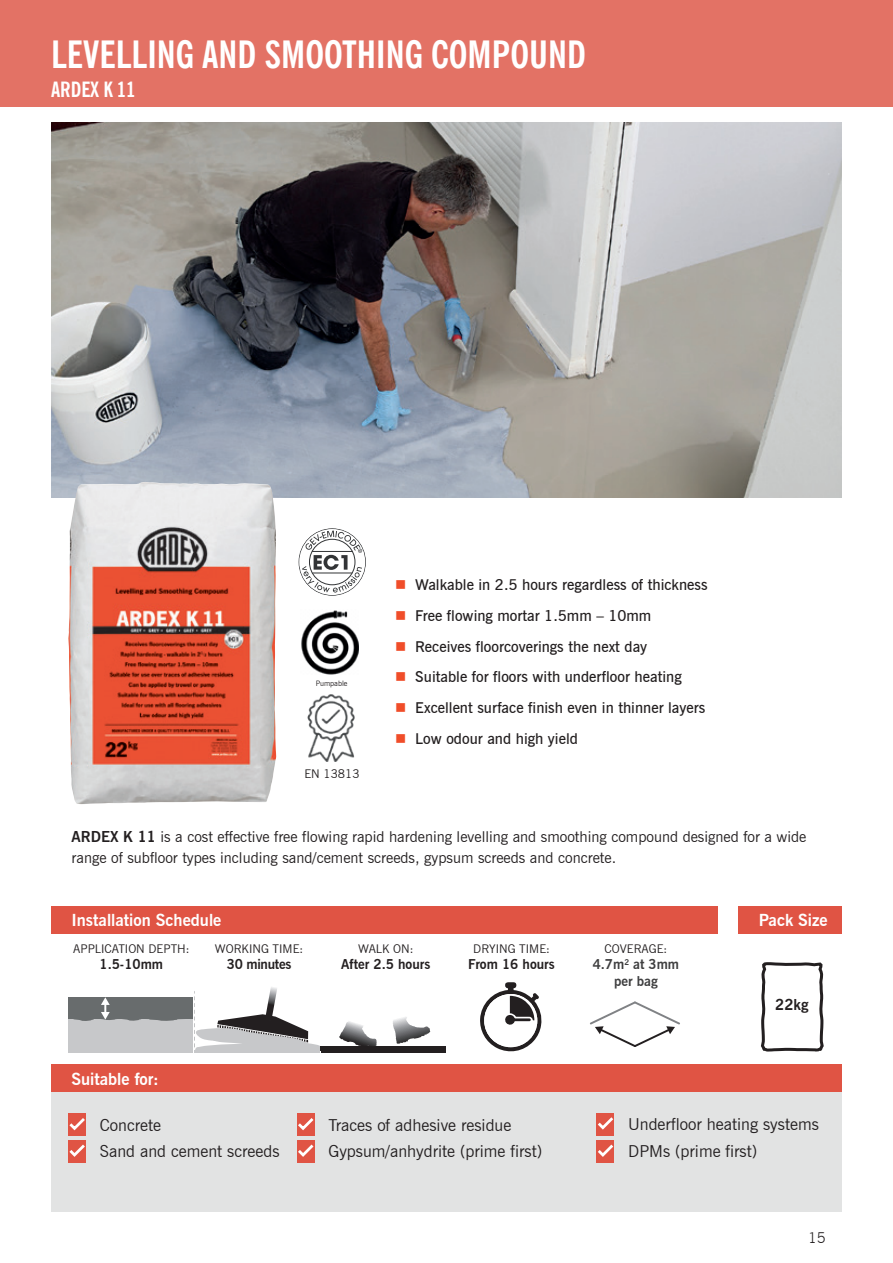
<style>
.page{position:relative;width:893px;height:1263px;background:#fff}
.page>*{position:absolute;margin:0;border:0;box-sizing:border-box;transform-origin:0 0}
.t1{font:700 condensed 37.5px "News Gothic BT";color:#fff}
.t2{font:700 condensed 21px "News Gothic BT";color:#fff}
.t3{font:16.5px/26.8px "News Gothic BT";color:#231f20}
.t4{font:700 16.5px "News Gothic BT";color:#fff}
.t5{font:600 15px "News Gothic BT";color:#231f20}
.t6{font:15px/21px "News Gothic BT";color:#231f20}
.t7{font:700 15px "News Gothic BT";color:#231f20}
.t8{font:300 15px "News Gothic BT";color:#231f20}
.t9{font:700 13.5px "News Gothic BT";color:#231f20}
.t10{font:700 13.5px/16.5px "News Gothic BT";color:#3e3e3f;text-align:center}
.t11{font:700 13.5px "News Gothic BT";letter-spacing:-.02em;color:#231f20}
.t12{font:12px "News Gothic BT";color:#231f20}
.t13{font:7.5px "News Gothic BT";color:#231f20}
.s1{color:#f04d29}
.s2{font-weight:700}
</style>
<div class="page">
<img style="left:51px;top:122px;width:791px;height:375px">
<div style="left:51px;top:1092px;width:791px;height:120px;background:#e2e3e3"></div>
<div style="left:68px;top:1113px;width:18px;height:23px;background:#e05444"></div>
<svg style="left:69px;top:1118px;width:16px;height:13px"></svg>
<div style="left:68px;top:1140px;width:18px;height:22px;background:#e05444"></div>
<svg style="left:69px;top:1144px;width:16px;height:13px"></svg>
<div style="left:297px;top:1113px;width:18px;height:23px;background:#e05444"></div>
<svg style="left:298px;top:1118px;width:16px;height:13px"></svg>
<div style="left:596px;top:1113px;width:18px;height:22px;background:#e05444"></div>
<svg style="left:598px;top:1117px;width:16px;height:13px"></svg>
<div style="left:297px;top:1140px;width:18px;height:22px;background:#e05444"></div>
<svg style="left:298px;top:1144px;width:16px;height:13px"></svg>
<div style="left:596px;top:1140px;width:18px;height:22px;background:#e05444"></div>
<svg style="left:598px;top:1144px;width:16px;height:13px"></svg>
<div style="left:51px;top:1064px;width:791px;height:28px;background:#e05444"></div>
<div style="left:51px;top:905px;width:667px;height:28px;background:#e05444"></div>
<div style="left:738px;top:905px;width:104px;height:28px;background:#e05444"></div>
<div style="left:0;top:0;width:893px;height:107px;background:#e37265"></div>
<svg style="left:480px;top:982px;width:62px;height:70px"></svg>
<svg style="left:590px;top:1001px;width:90px;height:46px"></svg>
<div style="left:321px;top:1046px;width:124px;height:5px;background:#231f20"></div>
<svg style="left:393px;top:1017px;width:37px;height:27px"></svg>
<svg style="left:339px;top:1021px;width:38px;height:25px"></svg>
<hr style="left:321px;top:1050px;width:124px;height:3px;background:#231f20">
<img style="left:68px;top:482px;width:208px;height:322px">
<svg style="left:761px;top:962px;width:63px;height:90px"></svg>
<svg style="left:299px;top:528px;width:67px;height:67px"></svg>
<div style="left:298px;top:528px;width:68px;height:68px;border:1px solid #323436;border-radius:50%"></div>
<svg style="left:302px;top:531px;width:60px;height:62px"></svg>
<hr style="left:312px;top:551px;width:40px;height:1px;background:#323436">
<hr style="left:312px;top:573px;width:40px;height:1px;background:#323436">
<img style="left:301px;top:610px;width:57px;height:64px">
<img style="left:307px;top:694px;width:48px;height:68px">
<svg style="left:68px;top:987px;width:253px;height:66px"></svg>
<h1 class="t1" style="left:51px;top:31px;width:536px">LEVELLING AND SMOOTHING COMPOUND</h1>
<h2 class="t2" style="left:51px;top:77px;width:86px">ARDEX K 11</h2>
<p class="t13" style="left:316px;top:679px;width:33px">Pumpable</p>
<p class="t12" style="left:304px;top:767px;width:57px">EN 13813</p>
<p class="t5" style="left:395px;top:576px;width:314px"><span class="s1">■</span> Walkable in 2.5 hours regardless of thickness</p>
<p class="t5" style="left:395px;top:606px;width:258px"><span class="s1">■</span> Free flowing mortar 1.5mm – 10mm</p>
<p class="t5" style="left:395px;top:637px;width:254px"><span class="s1">■</span> Receives floorcoverings the next day</p>
<p class="t5" style="left:395px;top:668px;width:288px"><span class="s1">■</span> Suitable for floors with underfloor heating</p>
<p class="t5" style="left:395px;top:699px;width:312px"><span class="s1">■</span> Excellent surface finish even in thinner layers</p>
<p class="t5" style="left:395px;top:729px;width:184px"><span class="s1">■</span> Low odour and high yield</p>
<p class="t6" style="left:72px;top:826px;width:736px"><span class="s2">ARDEX K 11</span> is a cost effective free flowing rapid hardening levelling and smoothing compound designed for a wide range of subfloor types including sand/cement screeds, gypsum screeds and concrete.</p>
<p class="t4" style="left:71px;top:910px;width:151px">Installation Schedule</p>
<p class="t4" style="left:759px;top:910px;width:71px">Pack Size</p>
<p class="t12" style="left:215px;top:941px;width:90px">WORKING TIME:</p>
<p class="t11" style="left:227px;top:956px;width:66px">30 minutes</p>
<p class="t12" style="left:73px;top:941px;width:118px">APPLICATION DEPTH:</p>
<p class="t9" style="left:99px;top:956px;width:65px">1.5-10mm</p>
<p class="t12" style="left:358px;top:941px;width:57px">WALK ON:</p>
<p class="t9" style="left:341px;top:956px;width:91px">After 2.5 hours</p>
<p class="t12" style="left:473px;top:941px;width:78px">DRYING TIME:</p>
<p class="t9" style="left:468px;top:956px;width:88px">From 16 hours</p>
<p class="t12" style="left:605px;top:941px;width:64px">COVERAGE:</p>
<p class="t10" style="left:593px;top:956px;width:88px">4.7m<sup>2</sup> at 3mm per bag</p>
<p class="t4" style="left:71px;top:1069px;width:89px">Suitable for:</p>
<p class="t7" style="left:775px;top:995px;width:35px">22kg</p>
<p class="t3" style="left:100px;top:1111px;width:181px">Concrete<br>Sand and cement screeds</p>
<p class="t3" style="left:628px;top:1110px;width:192px">Underfloor heating systems<br>DPMs (prime first)</p>
<p class="t3" style="left:328px;top:1111px;width:215px">Traces of adhesive residue<br>Gypsum/anhydrite (prime first)</p>
<p class="t8" style="left:808px;top:1229px;width:19px">15</p>
</div>
